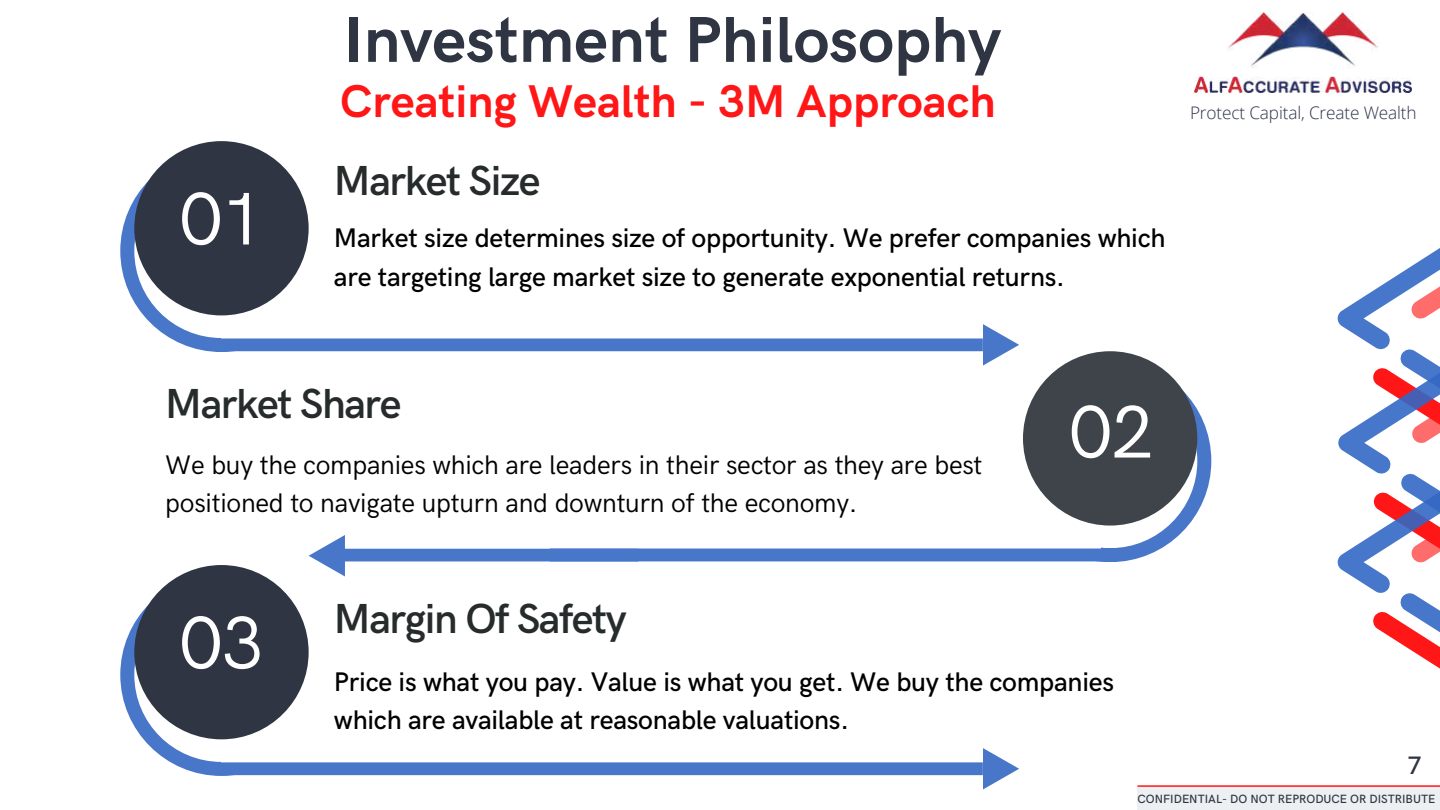
<style>
.page{position:relative;width:1440px;height:810px;background:#fff}
.page>*{position:absolute;margin:0;border:0;box-sizing:border-box;transform-origin:0 0}
.t1{font:80.7px "HK Grotesk";color:#fff}
.t2{font:74.7px "HK Grotesk";color:#fff}
.t3{font:700 65px "HK Grotesk";color:#2f3542}
.t4{font:700 46px "HK Grotesk";color:#ff1616}
.t5{font:600 42.1px "HK Grotesk";letter-spacing:-.035em;color:#262b2b}
.t6{font:500 27px/38.2px "HK Grotesk";letter-spacing:-.01em;color:#000}
.t7{font:27px/38.2px "HK Grotesk";letter-spacing:-.01em;color:#000}
.t8{font:500 25.3px "HK Grotesk";color:#2f3542}
.t9{font:300 17.2px "Open Sans";letter-spacing:-.01em;color:#2b334a}
.t10{font:500 12px "HK Grotesk";color:#2f3542}
</style>
<div class="page">
<svg style="left:983px;top:324px;width:36px;height:42px"></svg>
<div style="left:120px;top:150px;width:203px;height:202px;background:#4877ca;border-radius:50%"></div>
<div style="left:134px;top:164px;width:175px;height:174px;background:#fff;border-radius:50%"></div>
<div style="left:221px;top:141px;width:177px;height:210px;background:#fff"></div>
<div style="left:134px;top:141px;width:175px;height:174px;background:#2f3542;border-radius:50%"></div>
<div style="left:217px;top:338px;width:766px;height:13px;background:#4877ca"></div>
<svg style="left:309px;top:535px;width:36px;height:42px"></svg>
<div style="left:340px;top:549px;width:298px;height:12px;background:#4877ca"></div>
<div style="left:1009px;top:360px;width:202px;height:202px;background:#4877ca;border-radius:50%"></div>
<div style="left:1023px;top:374px;width:174px;height:174px;background:#fff;border-radius:50%"></div>
<div style="left:924px;top:368px;width:177px;height:193px;background:#fff"></div>
<div style="left:550px;top:549px;width:556px;height:12px;background:#4877ca"></div>
<div style="left:1023px;top:351px;width:174px;height:175px;background:#3e4449;border-radius:50%"></div>
<svg style="left:983px;top:748px;width:36px;height:42px"></svg>
<div style="left:120px;top:574px;width:203px;height:202px;background:#4877ca;border-radius:50%"></div>
<div style="left:134px;top:588px;width:175px;height:174px;background:#fff;border-radius:50%"></div>
<div style="left:221px;top:571px;width:103px;height:203px;background:#fff"></div>
<div style="left:134px;top:565px;width:175px;height:174px;background:#2f3542;border-radius:50%"></div>
<div style="left:217px;top:762px;width:766px;height:13px;background:#4877ca"></div>
<div style="left:1137px;top:787px;width:303px;height:22px;background:#edf0f2"></div>
<hr style="left:1137px;top:785px;width:303px;height:2px;background:#ff1616">
<img style="left:1195px;top:12px;width:217px;height:80px">
<svg style="left:1338px;top:248px;width:102px;height:421px"></svg>
<h2 class="t2" style="left:180px;top:177px;width:86px">01</h2>
<h3 class="t3" style="left:344px;top:3px;width:658px">Investment Philosophy</h3>
<h3 class="t4" style="left:340px;top:76px;width:657px">Creating Wealth - 3M Approach</h3>
<h3 class="t5" style="left:334px;top:157px;width:208px">Market Size</h3>
<p class="t6" style="left:334px;top:220px;width:833px">Market size determines size of opportunity. We prefer companies which are targeting large market size to generate exponential returns.</p>
<p class="t9" style="left:1190px;top:101px;width:228px">Protect Capital, Create Wealth</p>
<h3 class="t5" style="left:165px;top:380px;width:238px">Market Share</h3>
<p class="t7" style="left:165px;top:446px;width:819px">We buy the companies which are leaders in their sector as they are best positioned to navigate upturn and downturn of the economy.</p>
<h1 class="t1" style="left:1087px;top:356px;width:92px">02</h1>
<h2 class="t2" style="left:1036px;top:390px;width:86px">02</h2>
<h2 class="t2" style="left:1069px;top:390px;width:86px">02</h2>
<h2 class="t2" style="left:180px;top:601px;width:86px">03</h2>
<h3 class="t5" style="left:334px;top:595px;width:294px">Margin Of Safety</h3>
<p class="t6" style="left:334px;top:663px;width:782px">Price is what you pay. Value is what you get. We buy the companies which are available at reasonable valuations.</p>
<p class="t8" style="left:1407px;top:751px;width:16px">7</p>
<p class="t10" style="left:1137px;top:793px;width:299px">CONFIDENTIAL- DO NOT REPRODUCE OR DISTRIBUTE</p>
</div>
